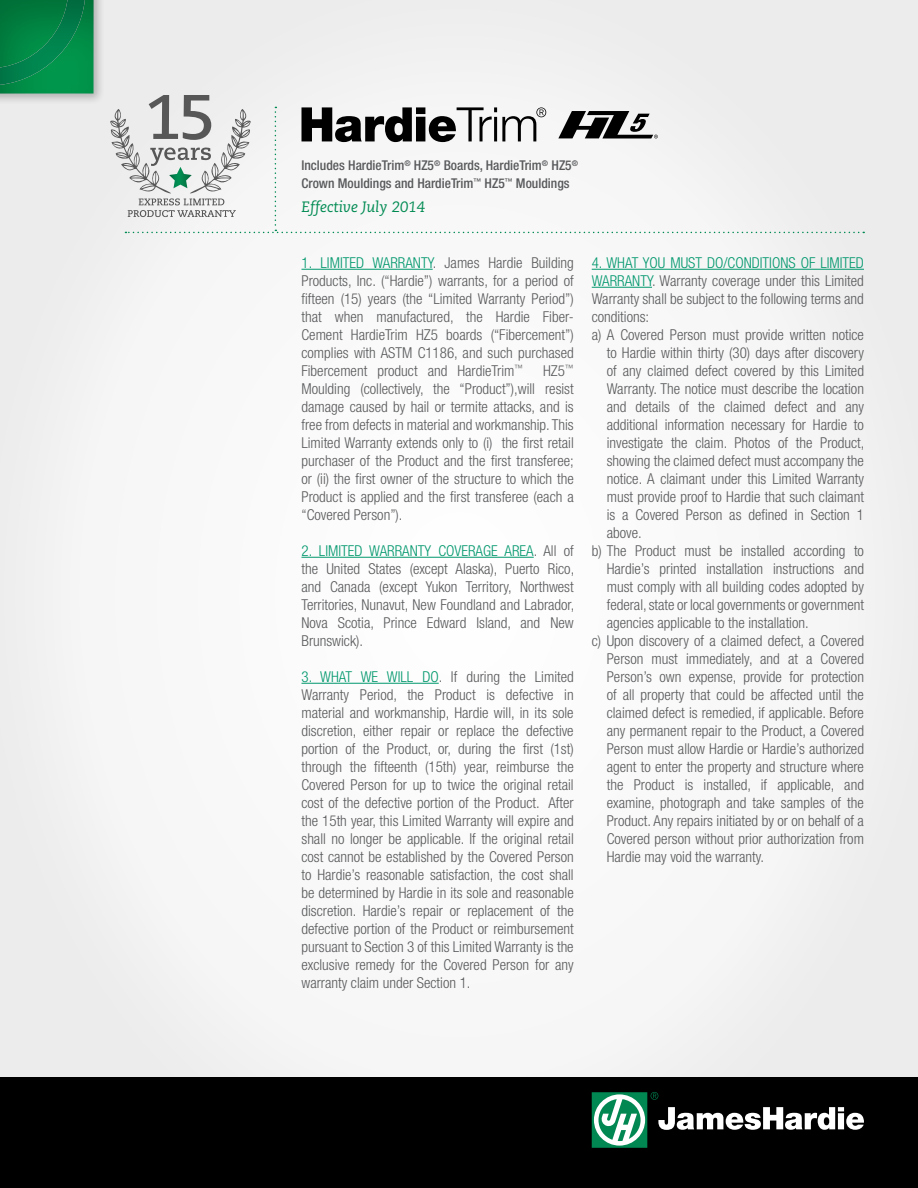
<style>
.page{position:relative;width:918px;height:1188px;background:#f7f7f7}
.page>*{position:absolute;margin:0;border:0;box-sizing:border-box;transform-origin:0 0}
.t1{font:300 condensed 15px/18px "Helvetica Neue LT Std";color:#58595b;text-align:justify}
.t2{font:300 condensed 15px "Helvetica Neue LT Std";color:#00976c}
.t3{font:italic 15px "Caecilia LT Std";color:#008a52}
.t4{font:500 condensed 13.5px/18px "Helvetica Neue LT Std";color:#58595b}
.s1{color:#00976c}
</style>
<div class="page">
<div style="left:0;top:1077px;width:918px;height:111px;background:#000"></div>
<hr style="left:302px;top:269px;width:131px;height:1px;background:#00976c">
<hr style="left:302px;top:557px;width:232px;height:1px;background:#00976c">
<hr style="left:302px;top:683px;width:137px;height:1px;background:#00976c">
<hr style="left:592px;top:269px;width:272px;height:1px;background:#00976c">
<hr style="left:592px;top:287px;width:60px;height:1px;background:#00976c">
<svg style="left:110px;top:95px;width:754px;height:138px"></svg>
<div style="left:0;top:0;width:105px;height:105px;background:#000;opacity:.25"></div>
<div style="left:0;top:0;width:95px;height:94px;background:#000;opacity:.28"></div>
<svg style="left:592px;top:1092px;width:272px;height:56px"></svg>
<p class="t4" style="left:302px;top:157px;width:278px">Includes HardieTrim<sup>®</sup> HZ5<sup>®</sup> Boards, HardieTrim<sup>®</sup> HZ5<sup>®<br></sup>Crown Mouldings and HardieTrim<sup>™</sup> HZ5<sup>™</sup> Mouldings</p>
<p class="t3" style="left:301px;top:199px;width:125px">Effective July 2014</p>
<p class="t1" style="left:302px;top:253px;width:274px"><span class="s1">1. LIMITED WARRANTY</span>. James Hardie Building Products, Inc. (“Hardie”) warrants, for a period of fifteen (15) years (the “Limited Warranty Period”) that when manufactured, the Hardie Fiber-Cement HardieTrim HZ5 boards (“Fibercement”) complies with ASTM C1186, and such purchased Fibercement product and HardieTrim<sup>™</sup></p>
<p class="t1" style="left:302px;top:361px;width:274px;text-indent:242px">HZ5<sup>™ </sup>Moulding (collectively, the “Product”),will resist damage caused by hail or termite attacks, and is free from defects in material and workmanship. This Limited Warranty extends only to (i) the first retail purchaser of the Product and the first transferee; or (ii) the first owner of the structure to which the Product is applied and the first transferee (each a “Covered Person”).</p>
<p class="t1" style="left:302px;top:541px;width:274px"><span class="s1">2. LIMITED WARRANTY COVERAGE AREA</span>. All of the United States (except Alaska), Puerto Rico, and Canada (except Yukon Territory, Northwest Territories, Nunavut, New Foundland and Labrador, Nova Scotia, Prince Edward Island, and New Brunswick).</p>
<p class="t1" style="left:302px;top:667px;width:274px"><span class="s1">3. WHAT WE WILL DO</span>. If during the Limited Warranty Period, the Product is defective in material and workmanship, Hardie will, in its sole discretion, either repair or replace the defective portion of the Product, or, during the first (1st) through the fifteenth (15th) year, reimburse the Covered Person for up to twice the original retail cost of the defective portion of the Product. After the 15th year, this Limited Warranty will expire and shall no longer be applicable. If the original retail cost cannot be established by the Covered Person to Hardie’s reasonable satisfaction, the cost shall be determined by Hardie in its sole and reasonable discretion. Hardie’s repair or replacement of the defective portion of the Product or reimbursement pursuant to Section 3 of this Limited Warranty is the exclusive remedy for the Covered Person for any warranty claim under Section 1.</p>
<p class="t2" style="left:592px;top:254px;width:274px">4. WHAT YOU MUST DO/CONDITIONS OF LIMITED</p>
<p class="t1" style="left:592px;top:271px;width:274px"><span class="s1">WARRANTY</span>. Warranty coverage under this Limited</p>
<p class="t1" style="left:592px;top:289px;width:274px">Warranty shall be subject to the following terms and</p>
<p class="t1" style="left:592px;top:307px;width:59px">conditions:</p>
<p class="t1" style="left:592px;top:325px;width:274px">a) A Covered Person must provide written notice</p>
<p class="t1" style="left:607px;top:343px;width:259px">to Hardie within thirty (30) days after discovery</p>
<p class="t1" style="left:607px;top:361px;width:259px">of any claimed defect covered by this Limited</p>
<p class="t1" style="left:607px;top:379px;width:259px">Warranty. The notice must describe the location</p>
<p class="t1" style="left:607px;top:397px;width:259px">and details of the claimed defect and any</p>
<p class="t1" style="left:607px;top:415px;width:259px">additional information necessary for Hardie to</p>
<p class="t1" style="left:607px;top:433px;width:259px">investigate the claim. Photos of the Product,</p>
<p class="t1" style="left:607px;top:451px;width:259px">showing the claimed defect must accompany the</p>
<p class="t1" style="left:607px;top:469px;width:259px">notice. A claimant under this Limited Warranty</p>
<p class="t1" style="left:607px;top:487px;width:259px">must provide proof to Hardie that such claimant</p>
<p class="t1" style="left:607px;top:505px;width:259px">is a Covered Person as defined in Section 1</p>
<p class="t1" style="left:607px;top:523px;width:36px">above.</p>
<p class="t1" style="left:592px;top:541px;width:274px">b) The Product must be installed according to</p>
<p class="t1" style="left:607px;top:559px;width:259px">Hardie’s printed installation instructions and</p>
<p class="t1" style="left:607px;top:577px;width:259px">must comply with all building codes adopted by</p>
<p class="t1" style="left:607px;top:595px;width:259px">federal, state or local governments or government</p>
<p class="t1" style="left:607px;top:613px;width:203px">agencies applicable to the installation.</p>
<p class="t1" style="left:592px;top:631px;width:274px">c) Upon discovery of a claimed defect, a Covered</p>
<p class="t1" style="left:607px;top:649px;width:259px">Person must immediately, and at a Covered</p>
<p class="t1" style="left:607px;top:667px;width:259px">Person’s own expense, provide for protection</p>
<p class="t1" style="left:607px;top:685px;width:259px">of all property that could be affected until the</p>
<p class="t1" style="left:607px;top:703px;width:259px">claimed defect is remedied, if applicable. Before</p>
<p class="t1" style="left:607px;top:721px;width:259px">any permanent repair to the Product, a Covered</p>
<p class="t1" style="left:607px;top:739px;width:259px">Person must allow Hardie or Hardie’s authorized</p>
<p class="t1" style="left:607px;top:757px;width:259px">agent to enter the property and structure where</p>
<p class="t1" style="left:607px;top:775px;width:259px">the Product is installed, if applicable, and</p>
<p class="t1" style="left:607px;top:793px;width:259px">examine, photograph and take samples of the</p>
<p class="t1" style="left:607px;top:811px;width:259px">Product. Any repairs initiated by or on behalf of a</p>
<p class="t1" style="left:607px;top:829px;width:259px">Covered person without prior authorization from</p>
<p class="t1" style="left:607px;top:847px;width:159px">Hardie may void the warranty.</p>
</div>
